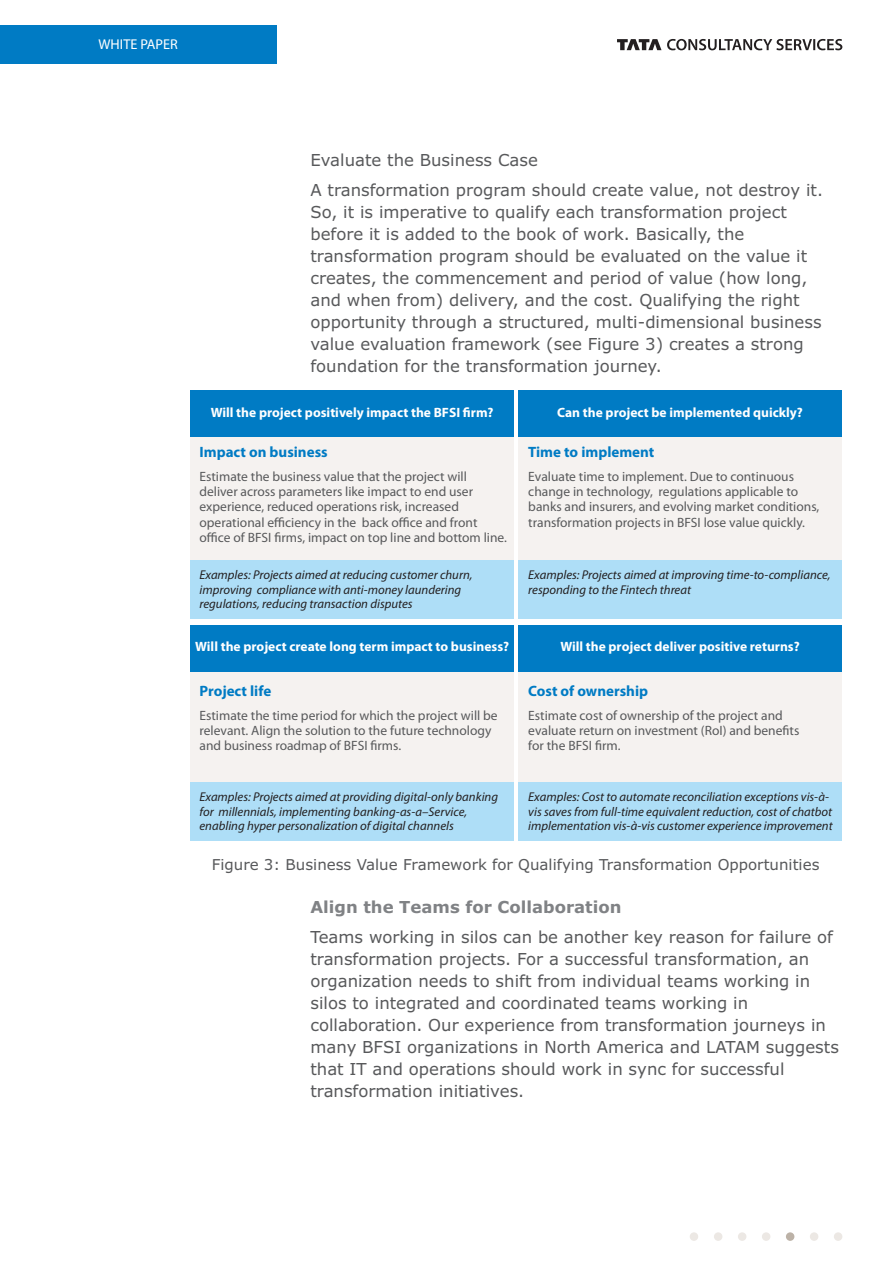
<style>
.page{position:relative;width:893px;height:1263px;background:#fff}
.page>*{position:absolute;margin:0;border:0;box-sizing:border-box;transform-origin:0 0}
.t1{font:16.5px/22px "Verdana";color:#58595b}
.t2{font:700 16.5px "Verdana";color:#808285}
.t3{font:15px "Verdana";color:#58595b}
.t4{font:700 15px "Myriad Pro";color:#007bc4}
.t5{font:14.25px "Myriad Pro";color:#fff}
.t6{font:13.5px/15.3px "Myriad Pro";color:#58595b}
.t7{font:700 13.5px "Myriad Pro";color:#fff}
.t8{font:italic 12.75px/14.2px "Myriad Pro";color:#231f20}
</style>
<div class="page">
<div style="left:0;top:26px;width:276px;height:38px;background:#007bc4"></div>
<svg style="left:617px;top:39px;width:44px;height:11px"></svg>
<svg style="left:667px;top:39px;width:175px;height:11px"></svg>
<div style="left:690px;top:1232px;width:8px;height:9px;background:#ece8e4;border-radius:50%"></div>
<div style="left:786px;top:1232px;width:8px;height:9px;background:#bcb2a7;border-radius:50%"></div>
<div style="left:762px;top:1232px;width:8px;height:9px;background:#ece8e4;border-radius:50%"></div>
<div style="left:738px;top:1232px;width:8px;height:9px;background:#ece8e4;border-radius:50%"></div>
<div style="left:714px;top:1232px;width:8px;height:9px;background:#ece8e4;border-radius:50%"></div>
<div style="left:834px;top:1232px;width:8px;height:9px;background:#ece8e4;border-radius:50%"></div>
<div style="left:810px;top:1232px;width:8px;height:9px;background:#ece8e4;border-radius:50%"></div>
<div style="left:190px;top:390px;width:324px;height:47px;background:#007bc4"></div>
<div style="left:190px;top:437px;width:324px;height:123px;background:#f5f2f0"></div>
<div style="left:190px;top:560px;width:324px;height:59px;background:#aedef7"></div>
<div style="left:518px;top:390px;width:324px;height:47px;background:#007bc4"></div>
<div style="left:518px;top:437px;width:324px;height:123px;background:#f5f2f0"></div>
<div style="left:518px;top:560px;width:324px;height:59px;background:#aedef7"></div>
<div style="left:190px;top:625px;width:324px;height:47px;background:#007bc4"></div>
<div style="left:190px;top:672px;width:324px;height:112px;background:#f5f2f0"></div>
<div style="left:190px;top:782px;width:324px;height:59px;background:#aedef7"></div>
<div style="left:518px;top:625px;width:324px;height:47px;background:#007bc4"></div>
<div style="left:518px;top:672px;width:324px;height:112px;background:#f5f2f0"></div>
<div style="left:518px;top:782px;width:324px;height:59px;background:#aedef7"></div>
<p class="t5" style="left:99px;top:39px;width:81px">WHITE PAPER</p>
<p class="t1" style="left:310px;top:146px;width:514px;line-height:30.2px">Evaluate the Business Case<br>A transformation program should create value, not destroy it.</p>
<p class="t1" style="left:310px;top:202px;width:513px">So, it is imperative to qualify each transformation project before it is added to the book of work. Basically, the transformation program should be evaluated on the value it creates, the commencement and period of value (how long, and when from) delivery, and the cost. Qualifying the right opportunity through a structured, multi-dimensional business value evaluation framework (see Figure 3) creates a strong foundation for the transformation journey.</p>
<p class="t7" style="left:211px;top:406px;width:284px">Will the project positively impact the BFSI firm?</p>
<p class="t4" style="left:200px;top:446px;width:130px">Impact on business</p>
<p class="t6" style="left:200px;top:470px;width:309px">Estimate the business value that the project will deliver across parameters like impact to end user experience, reduced operations risk, increased operational efficiency in the back office and front office of BFSI firms, impact on top line and bottom line.</p>
<p class="t8" style="left:200px;top:569px;width:275px">Examples: Projects aimed at reducing customer churn, improving compliance with anti-money laundering regulations, reducing transaction disputes</p>
<p class="t7" style="left:195px;top:641px;width:315px">Will the project create long term impact to business?</p>
<p class="t4" style="left:200px;top:685px;width:73px">Project life</p>
<p class="t6" style="left:200px;top:709px;width:300px">Estimate the time period for which the project will be relevant. Align the solution to the future technology and business roadmap of BFSI firms.</p>
<p class="t8" style="left:200px;top:791px;width:300px">Examples: Projects aimed at providing digital-only banking for millennials, implementing banking-as-a–Service, enabling hyper personalization of digital channels</p>
<p class="t7" style="left:557px;top:406px;width:247px">Can the project be implemented quickly?</p>
<p class="t4" style="left:528px;top:446px;width:127px">Time to implement</p>
<p class="t6" style="left:528px;top:470px;width:293px">Evaluate time to implement. Due to continuous change in technology, regulations applicable to banks and insurers, and evolving market conditions, transformation projects in BFSI lose value quickly.</p>
<p class="t8" style="left:528px;top:569px;width:304px">Examples: Projects aimed at improving time-to-compliance, responding to the Fintech threat</p>
<p class="t7" style="left:560px;top:641px;width:241px">Will the project deliver positive returns?</p>
<p class="t4" style="left:528px;top:685px;width:121px">Cost of ownership</p>
<p class="t6" style="left:528px;top:709px;width:273px">Estimate cost of ownership of the project and evaluate return on investment (RoI) and benefits for the BFSI firm.</p>
<p class="t8" style="left:528px;top:791px;width:306px">Examples: Cost to automate reconciliation exceptions vis-à&shy;vis saves from full-time equivalent reduction, cost of chatbot implementation vis-à-vis customer experience improvement</p>
<p class="t3" style="left:212px;top:858px;width:609px">Figure 3: Business Value Framework for Qualifying Transformation Opportunities</p>
<p class="t2" style="left:310px;top:900px;width:313px">Align the Teams for Collaboration</p>
<p class="t1" style="left:310px;top:927px;width:530px">Teams working in silos can be another key reason for failure of transformation projects. For a successful transformation, an organization needs to shift from individual teams working in silos to integrated and coordinated teams working in collaboration. Our experience from transformation journeys in many BFSI organizations in North America and LATAM suggests that IT and operations should work in sync for successful transformation initiatives.</p>
</div>
